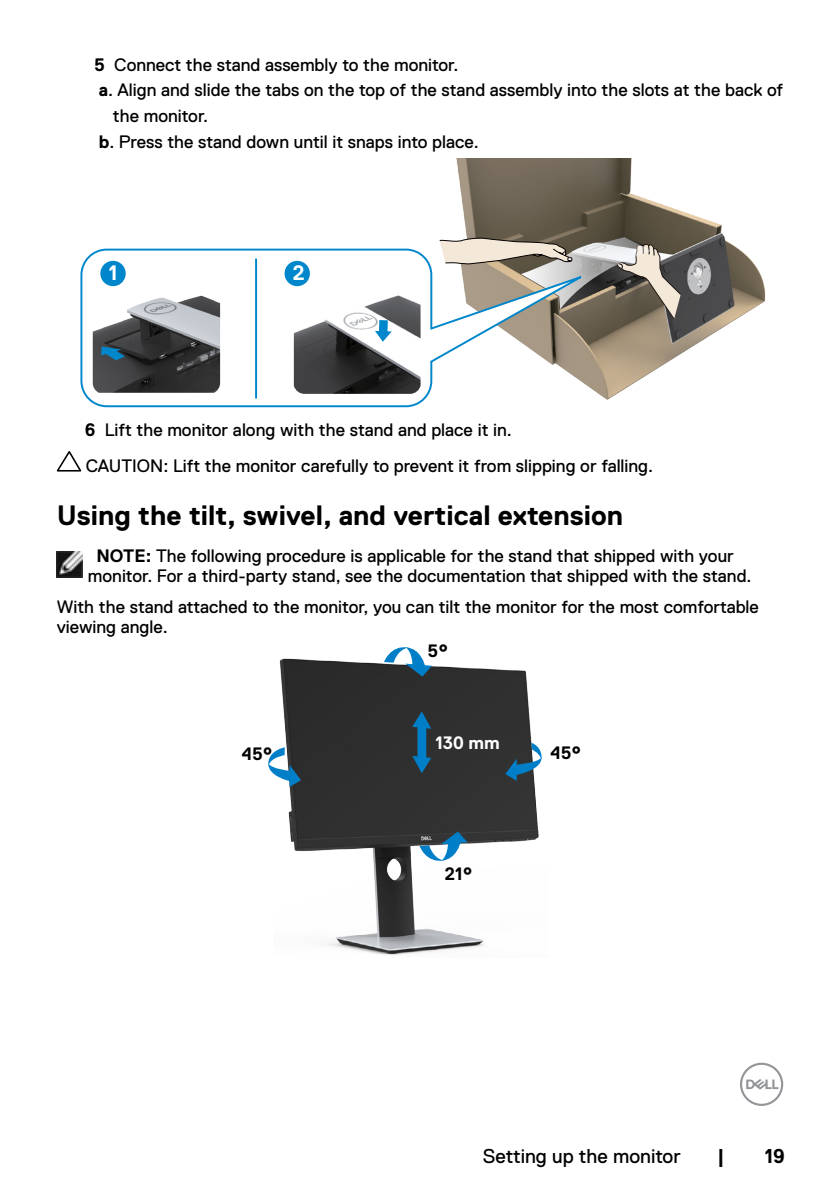
<style>
.page{position:relative;width:840px;height:1191px;background:#fff}
.page>*{position:absolute;margin:0;border:0;box-sizing:border-box;transform-origin:0 0}
.Head2{font:700 28px "Dell Replica";color:#000}
.t1{font:700 20.8px "Dell Replica";color:#fff}
.t2{font:20px "Dell Replica";color:#000}
.t3{font:700 20px "Dell Replica";color:#000}
.Paragraph{font:18px/20px "Dell Replica";color:#000}
.Caution_Warning{font:18px/20px "Dell Replica";color:#000;text-align:center}
.t4{font:700 18px "Dell Replica";color:#030000}
.t5{font:700 18px "Dell Replica";color:#fff}
.s1{font-weight:700}
</style>
<div class="page">
<svg style="left:740px;top:1062px;width:42px;height:44px"></svg>
<img style="left:456px;top:158px;width:310px;height:242px">
<svg style="left:439px;top:237px;width:241px;height:82px;background:#8e887d"></svg>
<svg style="left:80px;top:248px;width:520px;height:160px"></svg>
<div style="left:100px;top:261px;width:26px;height:25px;background:#0087cb;border-radius:50%"></div>
<div style="left:284px;top:261px;width:26px;height:25px;background:#0087cb;border-radius:50%"></div>
<svg style="left:101px;top:346px;width:24px;height:14px"></svg>
<svg style="left:375px;top:320px;width:16px;height:22px"></svg>
<svg style="left:57px;top:451px;width:24px;height:20px"></svg>
<img style="left:57px;top:551px;width:25px;height:26px">
<img style="left:279px;top:658px;width:260px;height:297px">
<svg style="left:384px;top:647px;width:47px;height:29px"></svg>
<svg style="left:505px;top:738px;width:37px;height:43px"></svg>
<svg style="left:419px;top:831px;width:48px;height:32px"></svg>
<svg style="left:412px;top:711px;width:19px;height:62px"></svg>
<svg style="left:268px;top:747px;width:33px;height:40px"></svg>
<p class="Paragraph" style="left:94px;top:55px;width:365px"><span class="s1">5</span> Connect the stand assembly to the monitor.</p>
<p class="Paragraph" style="left:99px;top:80px;width:685px"><span class="s1">a</span>. Align and slide the tabs on the top of the stand assembly into the slots at the back of</p>
<p class="Paragraph" style="left:113px;top:106px;width:97px">the monitor.</p>
<p class="Paragraph" style="left:99px;top:132px;width:381px"><span class="s1">b</span>. Press the stand down until it snaps into place.</p>
<p class="t1" style="left:109px;top:261px;width:10px">1</p>
<p class="t1" style="left:293px;top:261px;width:13px">2</p>
<p class="Paragraph" style="left:85px;top:420px;width:428px"><span class="s1">6</span> Lift the monitor along with the stand and place it in.</p>
<p class="Paragraph" style="left:86px;top:455px;width:568px">CAUTION: Lift the monitor carefully to prevent it from slipping or falling.</p>
<p class="Head2" style="left:57px;top:499px;width:567px">Using the tilt, swivel, and vertical extension</p>
<p class="Caution_Warning" style="left:88px;top:545px;width:664px"><span class="s1">NOTE:</span> The following procedure is applicable for the stand that shipped with your monitor. For a third-party stand, see the documentation that shipped with the stand.</p>
<p class="Paragraph" style="left:57px;top:597px;width:703px">With the stand attached to the monitor, you can tilt the monitor for the most comfortable viewing angle.</p>
<p class="t4" style="left:427px;top:640px;width:22px">5°</p>
<p class="t5" style="left:435px;top:732px;width:65px">130 mm</p>
<p class="t4" style="left:242px;top:743px;width:33px">45°</p>
<p class="t4" style="left:550px;top:743px;width:33px">45°</p>
<p class="t4" style="left:444px;top:864px;width:29px">21°</p>
<p class="t2" style="left:482px;top:1144px;width:199px">Setting up the monitor</p>
<p class="t3" style="left:717px;top:1144px;width:9px">|</p>
<p class="t3" style="left:764px;top:1144px;width:21px">19</p>
</div>
